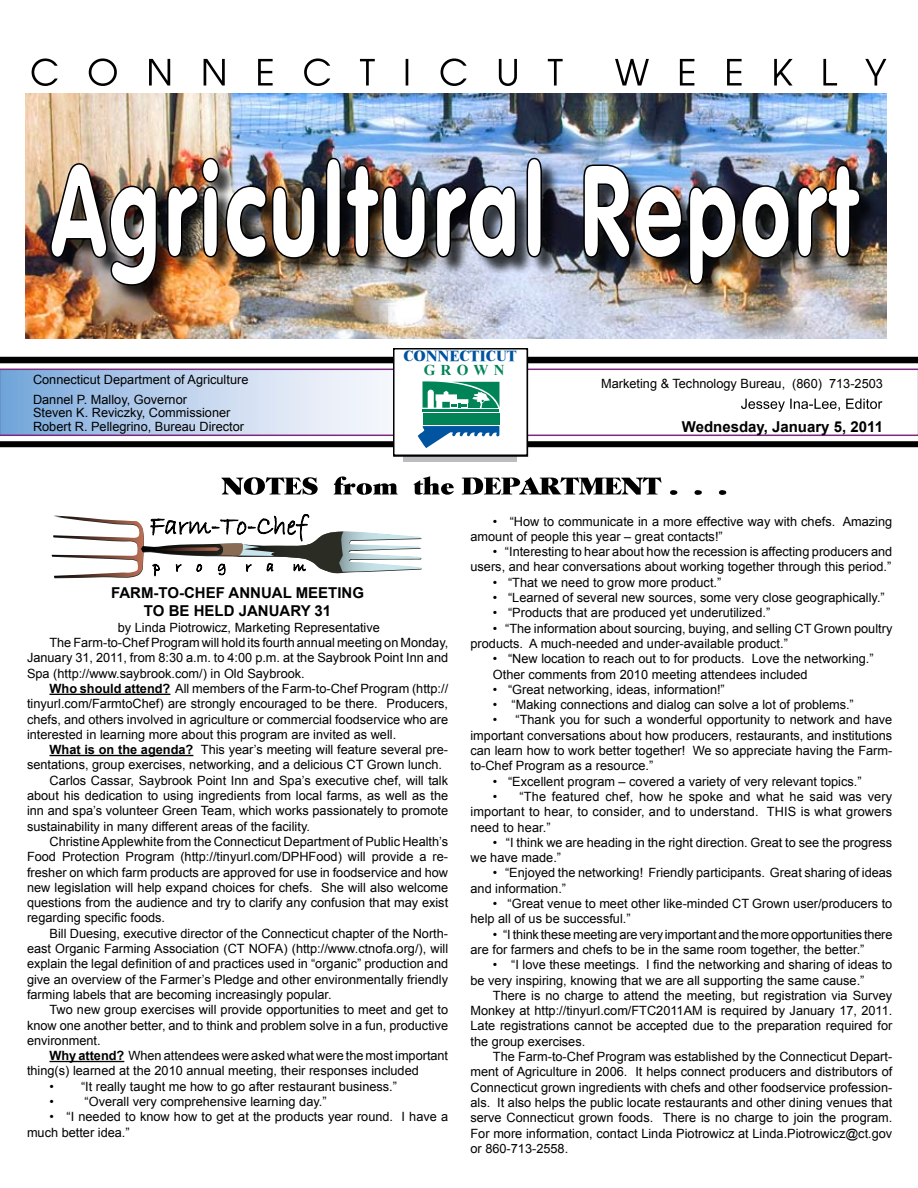
<style>
.page{position:relative;width:918px;height:1188px;background:#fff}
.page>*{position:absolute;margin:0;border:0;box-sizing:border-box;transform-origin:0 0}
.t1{font:700 15px/18px "Arial";color:#000;text-align:center}
.t2{font:800 15px "Times New Roman";color:#00539f}
.t3{font:700 15px "Times New Roman";letter-spacing:.35em;color:#008457}
.t4{font:12.75px/15.3px "Arial";color:#000}
.s1{font-weight:700}
</style>
<div class="page">
<img style="left:26px;top:93px;width:861px;height:246px">
<svg style="left:32px;top:58px;width:854px;height:28px"></svg>
<svg style="left:0;top:369px;width:918px;height:67px"></svg>
<div style="left:0;top:357px;width:918px;height:6px;background:#000"></div>
<div style="left:0;top:441px;width:918px;height:6px;background:#000"></div>
<div style="left:404px;top:443px;width:113px;height:19px;background:linear-gradient(to right,#bcbdc0,#bcbdc0)"></div>
<div style="left:394px;top:349px;width:133px;height:106px;background:#fff"></div>
<div style="left:393px;top:348px;width:135px;height:108px;border:2px solid #000"></div>
<svg style="left:418px;top:426px;width:81px;height:22px"></svg>
<div style="left:423px;top:419px;width:76px;height:5px;background:#008457"></div>
<div style="left:423px;top:413px;width:76px;height:5px;background:#008457"></div>
<hr style="left:423px;top:409px;width:76px;height:3px;background:#008457">
<svg style="left:422px;top:381px;width:78px;height:27px"></svg>
<div style="left:52px;top:160px;width:827px;height:144px;background:#000;opacity:.75"></div>
<img style="left:49px;top:157px;width:812px;height:129px">
<svg style="left:221px;top:476px;width:505px;height:19px"></svg>
<svg style="left:741px;top:399px;width:141px;height:13px"></svg>
<hr style="left:50px;top:694px;width:120px;height:1px;background:#000">
<hr style="left:50px;top:755px;width:143px;height:1px;background:#000">
<hr style="left:50px;top:1061px;width:74px;height:1px;background:#000">
<svg style="left:52px;top:514px;width:370px;height:64px"></svg>
<p class="t4" style="left:33px;top:370px;width:217px;line-height:19.5px">Connecticut Department of Agriculture<br>Dannel P. Malloy, Governor</p>
<p class="t4" style="left:33px;top:406px;width:213px;line-height:13.5px">Steven K. Reviczky, Commissioner<br>Robert R. Pellegrino, Bureau Director</p>
<p class="t2" style="left:403px;top:347px;width:115px">CONNECTICUT</p>
<p class="t3" style="left:424px;top:360px;width:82px">GROWN</p>
<p class="t4" style="left:601px;top:376px;width:283px">Marketing &amp; Technology Bureau, (860) 713-2503</p>
<p class="t1" style="left:682px;top:418px;width:203px">Wednesday, January 5, 2011</p>
<p class="t1" style="left:111px;top:585px;width:255px">Farm-to-Chef Annual Meeting to Be Held January 31</p>
<p class="t4" style="left:118px;top:620px;width:264px">by Linda Piotrowicz, Marketing Representative</p>
<p class="t4" style="left:50px;top:635px;width:400px">The Farm-to-Chef Program will hold its fourth annual meeting on Monday,</p>
<p class="t4" style="left:27px;top:650px;width:423px">January 31, 2011, from 8:30 a.m. to 4:00 p.m. at the Saybrook Point Inn and</p>
<p class="t4" style="left:27px;top:666px;width:279px">Spa (http://www.saybrook.com/) in Old Saybrook.</p>
<p class="t4" style="left:50px;top:681px;width:400px"><span class="s1">Who should attend?</span> All members of the Farm-to-Chef Program (http://</p>
<p class="t4" style="left:27px;top:696px;width:423px">tinyurl.com/FarmtoChef) are strongly encouraged to be there. Producers,</p>
<p class="t4" style="left:27px;top:712px;width:423px">chefs, and others involved in agriculture or commercial foodservice who are</p>
<p class="t4" style="left:27px;top:727px;width:371px">interested in learning more about this program are invited as well.</p>
<p class="t4" style="left:50px;top:742px;width:400px"><span class="s1">What is on the agenda?</span> This year’s meeting will feature several pre-</p>
<p class="t4" style="left:27px;top:757px;width:417px">sentations, group exercises, networking, and a delicious CT Grown lunch.</p>
<p class="t4" style="left:50px;top:773px;width:400px">Carlos Cassar, Saybrook Point Inn and Spa’s executive chef, will talk</p>
<p class="t4" style="left:27px;top:788px;width:423px">about his dedication to using ingredients from local farms, as well as the</p>
<p class="t4" style="left:27px;top:803px;width:423px">inn and spa’s volunteer Green Team, which works passionately to promote</p>
<p class="t4" style="left:27px;top:819px;width:284px">sustainability in many different areas of the facility.</p>
<p class="t4" style="left:50px;top:834px;width:400px">Christine Applewhite from the Connecticut Department of Public Health’s</p>
<p class="t4" style="left:27px;top:849px;width:423px">Food Protection Program (http://tinyurl.com/DPHFood) will provide a re-</p>
<p class="t4" style="left:27px;top:865px;width:423px">fresher on which farm products are approved for use in foodservice and how</p>
<p class="t4" style="left:27px;top:880px;width:423px">new legislation will help expand choices for chefs. She will also welcome</p>
<p class="t4" style="left:27px;top:895px;width:423px">questions from the audience and try to clarify any confusion that may exist</p>
<p class="t4" style="left:27px;top:910px;width:140px">regarding specific foods.</p>
<p class="t4" style="left:50px;top:926px;width:400px">Bill Duesing, executive director of the Connecticut chapter of the North-</p>
<p class="t4" style="left:27px;top:941px;width:423px">east Organic Farming Association (CT NOFA) (http://www.ctnofa.org/), will</p>
<p class="t4" style="left:27px;top:956px;width:423px">explain the legal definition of and practices used in “organic” production and</p>
<p class="t4" style="left:27px;top:972px;width:423px">give an overview of the Farmer’s Pledge and other environmentally friendly</p>
<p class="t4" style="left:27px;top:987px;width:306px">farming labels that are becoming increasingly popular.</p>
<p class="t4" style="left:50px;top:1002px;width:400px">Two new group exercises will provide opportunities to meet and get to</p>
<p class="t4" style="left:27px;top:1018px;width:423px">know one another better, and to think and problem solve in a fun, productive</p>
<p class="t4" style="left:27px;top:1033px;width:75px">environment.</p>
<p class="t4" style="left:50px;top:1048px;width:400px"><span class="s1">Why attend?</span> When attendees were asked what were the most important</p>
<p class="t4" style="left:27px;top:1063px;width:393px">thing(s) learned at the 2010 annual meeting, their responses included</p>
<p class="t4" style="left:50px;top:1079px;width:349px">• “It really taught me how to go after restaurant business.”</p>
<p class="t4" style="left:50px;top:1094px;width:279px">• “Overall very comprehensive learning day.”</p>
<p class="t4" style="left:27px;top:1109px;width:423px;text-indent:22px">• “I needed to know how to get at the products year round. I have a much better idea.”</p>
<p class="t4" style="left:470px;top:514px;width:423px;text-indent:22px">• “How to communicate in a more effective way with chefs. Amazing amount of people this year – great contacts!”</p>
<p class="t4" style="left:470px;top:544px;width:423px;text-align:right">• “Interesting to hear about how the recession is affecting producers and users, and hear conversations about working together through this period.”</p>
<p class="t4" style="left:493px;top:575px;width:230px">• “That we need to grow more product.”</p>
<p class="t4" style="left:493px;top:590px;width:393px">• “Learned of several new sources, some very close geographically.”</p>
<p class="t4" style="left:493px;top:605px;width:279px">• “Products that are produced yet underutilized.”</p>
<p class="t4" style="left:470px;top:621px;width:423px;text-indent:22px">• “The information about sourcing, buying, and selling CT Grown poultry products. A much-needed and under-available product.”</p>
<p class="t4" style="left:493px;top:651px;width:382px">• “New location to reach out to for products. Love the networking.”<br>Other comments from 2010 meeting attendees included</p>
<p class="t4" style="left:493px;top:682px;width:233px">• “Great networking, ideas, information!”</p>
<p class="t4" style="left:493px;top:697px;width:362px">• “Making connections and dialog can solve a lot of problems.”</p>
<p class="t4" style="left:470px;top:712px;width:423px;text-align:justify;text-indent:22px">• “Thank you for such a wonderful opportunity to network and have important conversations about how producers, restaurants, and institutions can learn how to work better together! We so appreciate having the Farm&shy;to-Chef Program as a resource.”</p>
<p class="t4" style="left:493px;top:774px;width:370px">• “Excellent program – covered a variety of very relevant topics.”</p>
<p class="t4" style="left:470px;top:789px;width:423px;text-align:justify;text-indent:22px">• “The featured chef, how he spoke and what he said was very important to hear, to consider, and to understand. THIS is what growers need to hear.”</p>
<p class="t4" style="left:470px;top:835px;width:423px;text-indent:22px">• “I think we are heading in the right direction. Great to see the progress we have made.”</p>
<p class="t4" style="left:470px;top:865px;width:423px;text-indent:22px">• “Enjoyed the networking! Friendly participants. Great sharing of ideas and information.”</p>
<p class="t4" style="left:470px;top:896px;width:423px;text-indent:22px">• “Great venue to meet other like-minded CT Grown user/producers to help all of us be successful.”</p>
<p class="t4" style="left:470px;top:927px;width:423px;text-indent:22px">• “I think these meeting are very important and the more opportunities there are for farmers and chefs to be in the same room together, the better.”</p>
<p class="t4" style="left:470px;top:957px;width:423px;text-indent:22px">• “I love these meetings. I find the networking and sharing of ideas to be very inspiring, knowing that we are all supporting the same cause.”</p>
<p class="t4" style="left:470px;top:988px;width:423px;text-align:justify;text-indent:22px">There is no charge to attend the meeting, but registration via Survey Monkey at http://tinyurl.com/FTC2011AM is required by January 17, 2011.<br>Late registrations cannot be accepted due to the preparation required for the group exercises.</p>
<p class="t4" style="left:470px;top:1049px;width:423px;text-align:justify;text-indent:22px">The Farm-to-Chef Program was established by the Connecticut Depart&shy;ment of Agriculture in 2006. It helps connect producers and distributors of Connecticut grown ingredients with chefs and other foodservice profession&shy;als. It also helps the public locate restaurants and other dining venues that serve Connecticut grown foods. There is no charge to join the program.<br>For more information, contact Linda Piotrowicz at Linda.Piotrowicz@ct.gov or 860-713-2558.</p>
</div>
